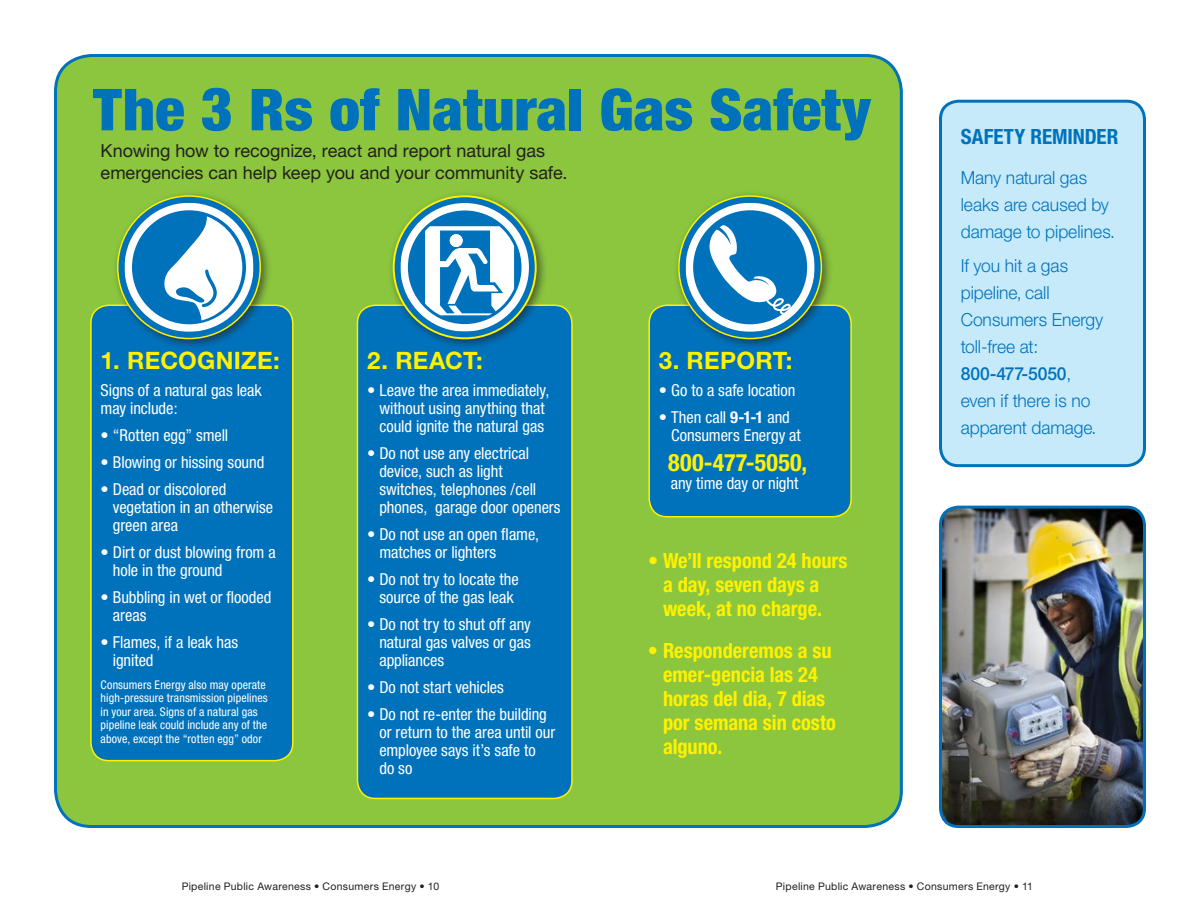
<style>
.page{position:relative;width:1188px;height:918px;background:#fff}
.page>*{position:absolute;margin:0;border:0;box-sizing:border-box;transform-origin:0 0}
.t1{font:900 condensed 57.9px "Helvetica Neue";color:#0072bc;scale:1.07 1}
.Head_B{font:700 24px "Helvetica Neue";letter-spacing:.01em;color:#fff101}
.Text_B{font:700 condensed 24px "Helvetica Neue";letter-spacing:.01em;color:#fff101}
.body_copy{font:700 condensed 21px/24px "Helvetica Neue";color:#fff101}
.Head_C{font:700 condensed 21px "Helvetica Neue";color:#0072bc}
.breakout_box{font:300 18px/27px "Helvetica Neue";letter-spacing:-.005em;color:#0072bc}
.body_copy-2{font:18px/21.6px "Helvetica Neue";letter-spacing:-.005em;color:#231f20}
.Text_B-2{font:condensed 16.5px/18px "Helvetica Neue";letter-spacing:-.005em;color:#fff}
.Text_B-3{font:condensed 12px/13.5px "Helvetica Neue";letter-spacing:.01em;color:#fff}
.t2{font:10.5px "Helvetica Neue";letter-spacing:.03em;color:#231f20}
.s1{font-size:60.15px}
.s2{font-weight:700}
.s3{font-weight:500}
</style>
<div class="page">
<div style="left:56px;top:56px;width:845px;height:770px;background:#8bc63e;border-radius:36px"></div>
<div style="left:940px;top:101px;width:204px;height:365px;background:#c6eafa;border-radius:18px"></div>
<div style="left:939px;top:100px;width:207px;height:367px;border:3px solid #0072bc;border-radius:18px"></div>
<img style="left:940px;top:507px;width:204px;height:319px">
<div style="left:939px;top:506px;width:207px;height:322px;border:3px solid #0072bc;border-radius:18px"></div>
<div style="left:91px;top:305px;width:202px;height:456px;background:#0072bc;border-radius:18px"></div>
<div style="left:90px;top:304px;width:204px;height:457px;border:2px solid #fff101;border-radius:18px"></div>
<div style="left:357px;top:305px;width:215px;height:493px;background:#0072bc;border-radius:18px"></div>
<div style="left:357px;top:304px;width:216px;height:495px;border:2px solid #fff101;border-radius:18px"></div>
<div style="left:649px;top:305px;width:202px;height:212px;background:#0072bc;border-radius:18px"></div>
<div style="left:648px;top:304px;width:204px;height:214px;border:2px solid #fff101;border-radius:18px"></div>
<div style="left:112px;top:190px;width:160px;height:161px;background:#231f20;opacity:.6"></div>
<svg style="left:118px;top:196px;width:142px;height:143px"></svg>
<svg style="left:124px;top:203px;width:130px;height:129px;background:#7ab4cd"></svg>
<div style="left:388px;top:190px;width:160px;height:161px;background:#231f20;opacity:.6"></div>
<svg style="left:394px;top:196px;width:142px;height:142px"></svg>
<svg style="left:400px;top:203px;width:129px;height:129px;background:#7db6cd"></svg>
<div style="left:673px;top:190px;width:160px;height:161px;background:#231f20;opacity:.6"></div>
<svg style="left:679px;top:196px;width:142px;height:143px"></svg>
<svg style="left:686px;top:203px;width:129px;height:129px"></svg>
<p class="t1" style="left:93px;top:74px;width:728px">The <span class="s1">3</span> Rs of Natural Gas Safety</p>
<p class="body_copy-2" style="left:101px;top:139px;width:468px">Knowing how to recognize, react and report natural gas emergencies can help keep you and your community safe.</p>
<p class="Head_B" style="left:101px;top:346px;width:181px">1. RECOGNIZE:</p>
<p class="Text_B-2" style="left:101px;top:381px;width:163px">Signs of a natural gas leak may include:</p>
<p class="Text_B-2" style="left:101px;top:426px;width:129px">• “Rotten egg” smell</p>
<p class="Text_B-2" style="left:101px;top:453px;width:165px">• Blowing or hissing sound</p>
<p class="Text_B-2" style="left:113px;top:480px;width:162px;text-indent:-12px">• Dead or discolored vegetation in an otherwise green area</p>
<p class="Text_B-2" style="left:113px;top:543px;width:164px;text-indent:-12px">• Dirt or dust blowing from a hole in the ground</p>
<p class="Text_B-2" style="left:113px;top:588px;width:160px;text-indent:-12px">• Bubbling in wet or flooded areas</p>
<p class="Text_B-2" style="left:113px;top:633px;width:127px;text-indent:-12px">• Flames, if a leak has ignited</p>
<p class="Text_B-3" style="left:101px;top:677px;width:169px">Consumers Energy also may operate high-pressure transmission pipelines in your area. Signs of a natural gas pipeline leak could include any of the above, except the “rotten egg” odor</p>
<p class="Head_B" style="left:367px;top:346px;width:117px">2. REACT:</p>
<p class="Text_B-2" style="left:367px;top:381px;width:184px;text-align:center">• Leave the area immediately, without using anything that could ignite the natural gas</p>
<p class="Text_B-2" style="left:379px;top:444px;width:183px;text-indent:-12px">• Do not use any electrical device, such as light switches, telephones /cell phones, garage door openers</p>
<p class="Text_B-2" style="left:379px;top:525px;width:161px;text-indent:-12px">• Do not use an open flame, matches or lighters</p>
<p class="Text_B-2" style="left:367px;top:570px;width:153px;text-align:center">• Do not try to locate the source of the gas leak</p>
<p class="Text_B-2" style="left:379px;top:615px;width:153px;text-align:justify;text-indent:-12px">• Do not try to shut off any natural gas valves or gas appliances</p>
<p class="Text_B-2" style="left:367px;top:678px;width:138px">• Do not start vehicles</p>
<p class="Text_B-2" style="left:379px;top:705px;width:177px;text-indent:-12px">• Do not re-enter the building or return to the area until our employee says it’s safe to<br>do so</p>
<p class="Head_B" style="left:659px;top:346px;width:135px">3. REPORT:</p>
<p class="Text_B-2" style="left:659px;top:381px;width:138px">• Go to a safe location</p>
<p class="Text_B-2" style="left:671px;top:408px;width:131px;text-indent:-12px">• Then call <span class="s2">9-1-1</span> and<br>Consumers Energy at</p>
<p class="Text_B" style="left:668px;top:448px;width:140px">800-477-5050,</p>
<p class="Text_B-2" style="left:671px;top:474px;width:129px">any time day or night</p>
<p class="body_copy" style="left:663px;top:548px;width:186px;text-indent:-15px">• We’ll respond 24 hours a day, seven days a week, at no charge.</p>
<p class="body_copy" style="left:663px;top:638px;width:174px;text-indent:-15px">• Responderemos a su emer-gencia las 24 horas del dia, 7 dias por semana sin costo alguno.</p>
<p class="Head_C" style="left:961px;top:124px;width:159px">SAFETY REMINDER</p>
<p class="breakout_box" style="left:961px;top:164px;width:156px">Many natural gas leaks are caused by damage to pipelines.</p>
<p class="breakout_box" style="left:961px;top:252px;width:144px">If you hit a gas pipeline, call<br>Consumers Energy toll-free at:</p>
<p class="breakout_box" style="left:961px;top:360px;width:137px"><span class="s3">800-477-5050</span>, even if there is no apparent damage.</p>
<p class="t2" style="left:182px;top:880px;width:259px">Pipeline Public Awareness • Consumers Energy • 10</p>
<p class="t2" style="left:776px;top:880px;width:259px">Pipeline Public Awareness • Consumers Energy • 11</p>
</div>
